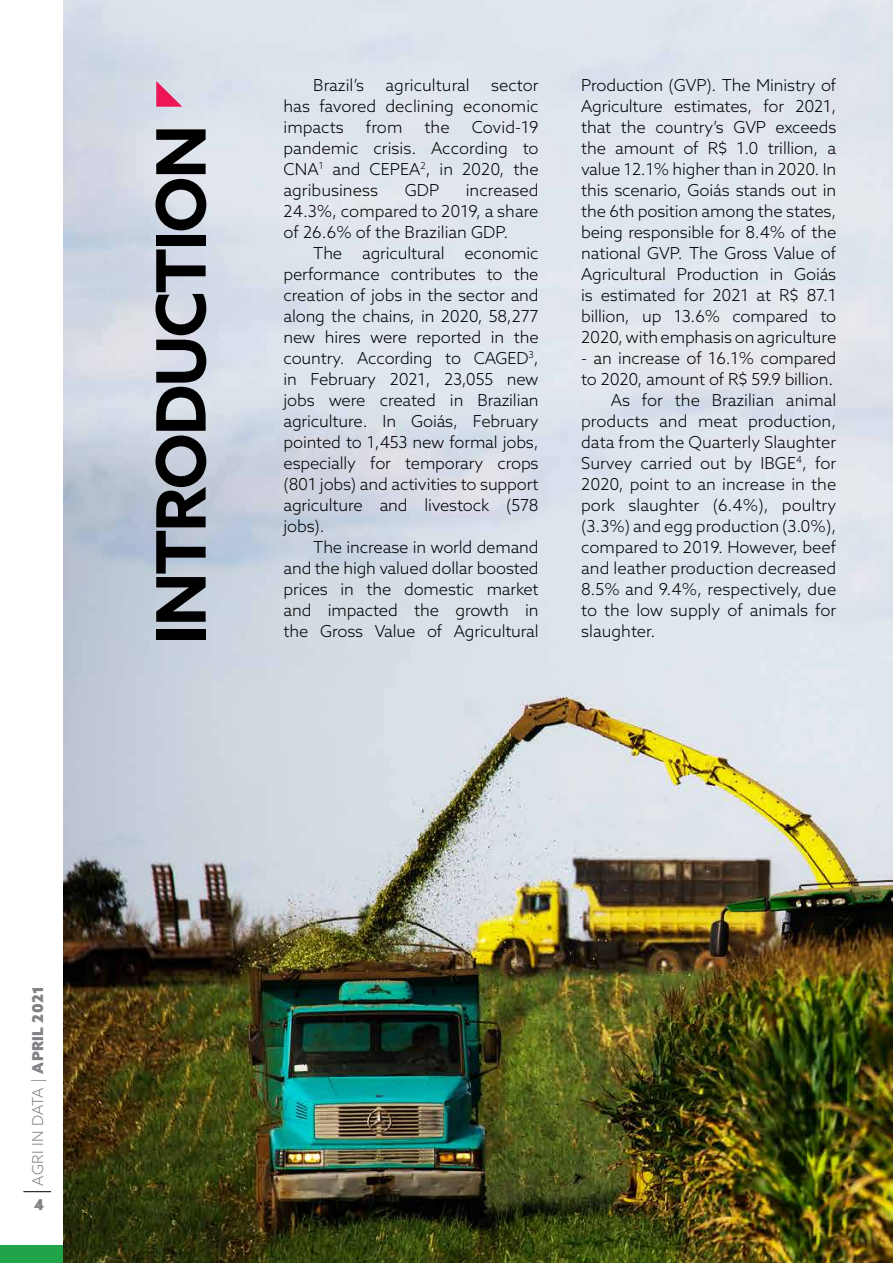
<style>
.page{position:relative;width:893px;height:1263px;background:#fff}
.page>*{position:absolute;margin:0;border:0;box-sizing:border-box;transform-origin:0 0}
.t1{font:700 68.1px "Azo Sans";letter-spacing:-.03em;color:#000}
.t2{font:300 16.5px/21px "Azo Sans";color:#000;text-align:justify}
.t3{font:300 15px "Azo Sans";color:#808285}
.t4{font:900 15px "Azo Sans";color:#808285}
.s1{font-weight:900}
</style>
<div class="page">
<div style="left:0;top:1245px;width:893px;height:18px;background:#21a349"></div>
<svg style="left:23px;top:1191px;width:28px;height:1px"></svg>
<img style="left:63px;top:0;width:830px;height:1263px">
<svg style="left:156px;top:81px;width:26px;height:26px"></svg>
<h1 class="t1" style="left:136px;top:644px;width:521px;rotate:-90deg">INTRODUCTION</h1>
<p class="t2" style="left:313px;top:74px;width:53px">Brazil’s</p>
<p class="t2" style="left:386px;top:74px;width:86px">agricultural</p>
<p class="t2" style="left:283px;top:74px;width:257px;text-indent:208px">sector has favored declining economic impacts</p>
<p class="t2" style="left:366px;top:116px;width:38px">from</p>
<p class="t2" style="left:424px;top:116px;width:27px">the</p>
<p class="t2" style="left:283px;top:116px;width:257px;text-indent:188px">Covid-19 pandemic crisis. According to CNA<sup>1</sup> and CEPEA<sup>2</sup>, in 2020, the agribusiness</p>
<p class="t2" style="left:283px;top:179px;width:257px;text-indent:182px">increased 24.3%, compared to 2019, a share of 26.6% of the Brazilian GDP.</p>
<p class="t2" style="left:283px;top:242px;width:257px;text-indent:30px">The agricultural economic performance contributes to the creation of jobs in the sector and along the chains, in 2020, 58,277 new hires were reported in the country. According to CAGED<sup>3</sup>, in February 2021, 23,055 new jobs were created in Brazilian agriculture. In Goiás, February pointed to 1,453 new formal jobs, especially for temporary crops (801 jobs) and activities to support agriculture and livestock (578 jobs).</p>
<p class="t2" style="left:283px;top:536px;width:257px;text-indent:30px">The increase in world demand and the high valued dollar boosted prices in the domestic market and impacted the growth in the Gross Value of Agricultural</p>
<p class="t2" style="left:405px;top:179px;width:36px">GDP</p>
<p class="t2" style="left:581px;top:74px;width:257px">Production (GVP). The Ministry of Agriculture estimates, for 2021, that the country’s GVP exceeds the amount of R$ 1.0 trillion, a value 12.1% higher than in 2020. In this scenario, Goiás stands out in the 6th position among the states, being responsible for 8.4% of the national GVP. The Gross Value of Agricultural Production in Goiás is estimated for 2021 at R$ 87.1 billion, up 13.6% compared to 2020, with emphasis on agriculture</p>
<p class="t2" style="left:581px;top:347px;width:257px">- an increase of 16.1% compared</p>
<p class="t2" style="left:581px;top:368px;width:254px">to 2020, amount of R$ 59.9 billion.</p>
<p class="t2" style="left:611px;top:389px;width:227px">As for the Brazilian animal</p>
<p class="t2" style="left:581px;top:410px;width:257px">products and meat production,</p>
<p class="t2" style="left:581px;top:431px;width:257px">data from the Quarterly Slaughter</p>
<p class="t2" style="left:581px;top:452px;width:257px">Survey carried out by IBGE<sup>4</sup>, for</p>
<p class="t2" style="left:581px;top:473px;width:257px">2020, point to an increase in the</p>
<p class="t2" style="left:581px;top:494px;width:257px">pork slaughter (6.4%), poultry</p>
<p class="t2" style="left:581px;top:515px;width:257px">(3.3%) and egg production (3.0%),</p>
<p class="t2" style="left:581px;top:536px;width:257px">compared to 2019. However, beef</p>
<p class="t2" style="left:581px;top:557px;width:257px">and leather production decreased</p>
<p class="t2" style="left:581px;top:578px;width:257px">8.5% and 9.4%, respectively, due</p>
<p class="t2" style="left:581px;top:599px;width:257px">to the low supply of animals for</p>
<p class="t2" style="left:581px;top:620px;width:76px">slaughter.</p>
<p class="t3" style="left:28px;top:1185px;width:201px;rotate:-90deg">AGRI IN DATA | <span class="s1">APRIL 2021</span></p>
<p class="t4" style="left:34px;top:1194px;width:12px">4</p>
</div>
